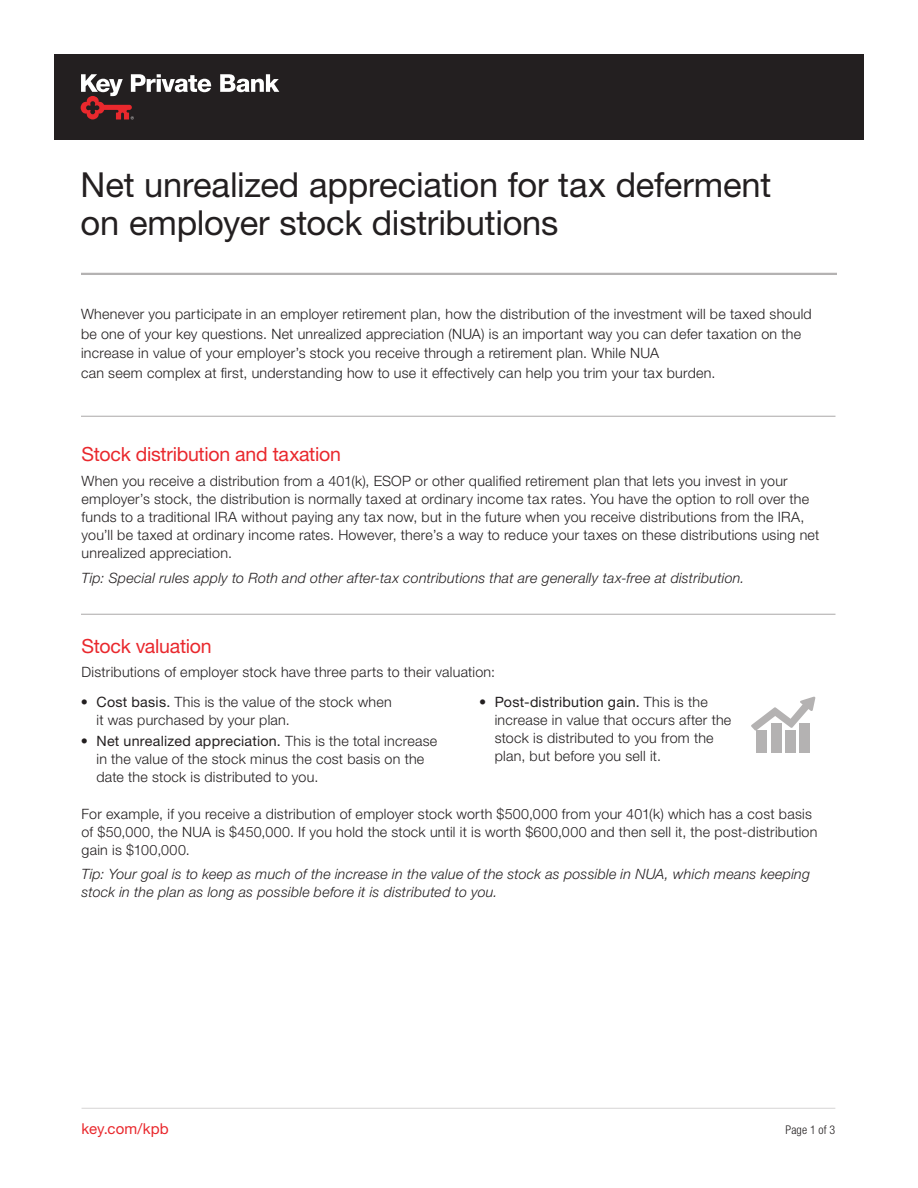
<style>
.page{position:relative;width:918px;height:1188px;background:#fff}
.page>*{position:absolute;margin:0;border:0;box-sizing:border-box;transform-origin:0 0}
.t1{font:34.5px/37.5px "Helvetica Neue LT Std";letter-spacing:-.005em;color:#231f20}
.t2{font:19.5px "Helvetica Neue LT Std";letter-spacing:-.015em;color:#e9282d}
.t3{font:15px "Helvetica Neue LT Std";letter-spacing:.005em;color:#e9282d}
.t4{font:300 14.25px/18px "Helvetica Neue LT Std";letter-spacing:.02em;color:#231f20}
.t5{font:italic 300 14.25px/18px "Helvetica Neue LT Std";letter-spacing:.015em;color:#231f20}
.t6{font:300 condensed 12px "Helvetica Neue LT Std";letter-spacing:.005em;color:#231f20}
.s1{font-weight:400}
</style>
<div class="page">
<svg style="left:751px;top:697px;width:64px;height:34px"></svg>
<div style="left:757px;top:731px;width:10px;height:22px;background:#b4b2b2"></div>
<div style="left:785px;top:731px;width:11px;height:22px;background:#b4b2b2"></div>
<div style="left:771px;top:724px;width:10px;height:29px;background:#b4b2b2"></div>
<div style="left:799px;top:724px;width:11px;height:29px;background:#b4b2b2"></div>
<hr style="left:82px;top:1108px;width:753px;height:1px;background:#b4b2b2">
<div style="left:54px;top:54px;width:810px;height:86px;background:#231f20"></div>
<svg style="left:220px;top:74px;width:59px;height:18px"></svg>
<svg style="left:81px;top:74px;width:130px;height:45px"></svg>
<hr style="left:81px;top:273px;width:756px;height:2px;background:#b4b2b2">
<hr style="left:81px;top:416px;width:755px;height:1px;background:#b4b2b2">
<hr style="left:81px;top:614px;width:755px;height:1px;background:#b4b2b2">
<h1 class="t1" style="left:81px;top:166px;width:692px">Net unrealized appreciation for tax deferment on employer stock distributions</h1>
<p class="t4" style="left:81px;top:304px;width:732px;line-height:19.5px">Whenever you participate in an employer retirement plan, how the distribution of the investment will be taxed should be one of your key questions. Net unrealized appreciation (NUA) is an important way you can defer taxation on the increase in value of your employer’s stock you receive through a retirement plan. While NUA<br>can seem complex at first, understanding how to use it effectively can help you trim your tax burden.</p>
<h2 class="t2" style="left:82px;top:443px;width:261px">Stock distribution and taxation</h2>
<p class="t4" style="left:82px;top:472px;width:739px">When you receive a distribution from a 401(k), ESOP or other qualified retirement plan that lets you invest in your employer’s stock, the distribution is normally taxed at ordinary income tax rates. You have the option to roll over the funds to a traditional IRA without paying any tax now, but in the future when you receive distributions from the IRA, you’ll be taxed at ordinary income rates. However, there’s a way to reduce your taxes on these distributions using net unrealized appreciation.</p>
<p class="t5" style="left:82px;top:569px;width:664px">Tip: Special rules apply to Roth and other after-tax contributions that are generally tax-free at distribution.</p>
<h2 class="t2" style="left:82px;top:634px;width:132px">Stock valuation</h2>
<p class="t4" style="left:82px;top:663px;width:415px">Distributions of employer stock have three parts to their valuation:</p>
<p class="t4" style="left:96px;top:692px;width:297px;text-indent:-15px">• <span class="s1">Cost basis.</span> This is the value of the stock when it was purchased by your plan.</p>
<p class="t4" style="left:96px;top:732px;width:342px;text-indent:-15px">• <span class="s1">Net unrealized appreciation.</span> This is the total increase in the value of the stock minus the cost basis on the date the stock is distributed to you.</p>
<p class="t4" style="left:495px;top:692px;width:238px;text-indent:-15px">• <span class="s1">Post-distribution gain.</span> This is the increase in value that occurs after the stock is distributed to you from the plan, but before you sell it.</p>
<p class="t4" style="left:82px;top:804px;width:737px">For example, if you receive a distribution of employer stock worth $500,000 from your 401(k) which has a cost basis of $50,000, the NUA is $450,000. If you hold the stock until it is worth $600,000 and then sell it, the post-distribution gain is $100,000.</p>
<p class="t5" style="left:82px;top:865px;width:730px">Tip: Your goal is to keep as much of the increase in the value of the stock as possible in NUA, which means keeping stock in the plan as long as possible before it is distributed to you.</p>
<p class="t3" style="left:82px;top:1120px;width:89px">key.com/kpb</p>
<p class="t6" style="left:786px;top:1123px;width:51px">Page 1 of 3</p>
</div>
